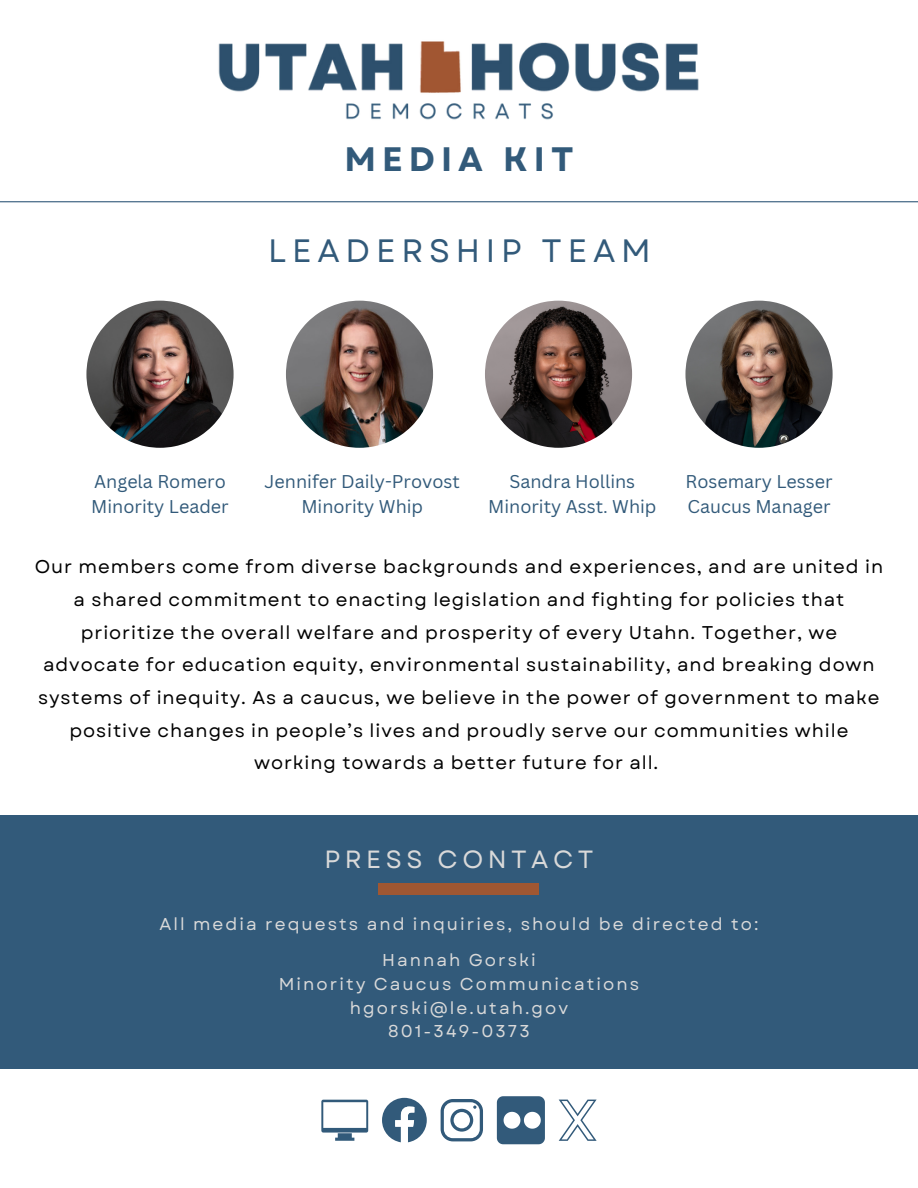
<style>
.page{position:relative;width:918px;height:1188px;background:#fff}
.page>*{position:absolute;margin:0;border:0;box-sizing:border-box;transform-origin:0 0}
.t1{font:700 33.9px "Garet";letter-spacing:.18em;color:#325a7a}
.t2{font:32.25px "Garet";letter-spacing:.18em;color:#325a7a}
.t3{font:24.9px "Garet";letter-spacing:.18em;color:#d9d9d9}
.t4{font:18.45px/32.7px "Garet";letter-spacing:.05em;color:#000;text-align:center}
.t5{font:18px "Canva Sans";color:#325a7a}
.t6{font:17.1px "Garet";letter-spacing:.12em;color:#d9d9d9}
</style>
<div class="page">
<img style="left:218px;top:41px;width:481px;height:79px">
<div style="left:0;top:816px;width:918px;height:253px;background:#325a7a"></div>
<div style="left:379px;top:884px;width:160px;height:10px;background:#a05732"></div>
<img style="left:86px;top:301px;width:148px;height:147px">
<img style="left:286px;top:301px;width:147px;height:147px">
<img style="left:485px;top:301px;width:147px;height:147px">
<img style="left:685px;top:301px;width:148px;height:147px">
<svg style="left:441px;top:1099px;width:42px;height:42px"></svg>
<svg style="left:321px;top:1100px;width:47px;height:41px"></svg>
<svg style="left:559px;top:1100px;width:38px;height:41px"></svg>
<svg style="left:382px;top:1098px;width:45px;height:45px"></svg>
<svg style="left:497px;top:1096px;width:48px;height:48px"></svg>
<hr style="left:0;top:201px;width:918px;height:1px;background:#325a7a">
<p class="t1" style="left:344px;top:135px;width:231px">MEDIA KIT</p>
<p class="t2" style="left:268px;top:228px;width:384px">LEADERSHIP TEAM</p>
<p class="t5" style="left:94px;top:469px;width:133px">Angela Romero</p>
<p class="t5" style="left:91px;top:494px;width:139px">Minority Leader</p>
<p class="t5" style="left:265px;top:469px;width:197px">Jennifer Daily-Provost</p>
<p class="t5" style="left:301px;top:494px;width:123px">Minority Whip</p>
<p class="t5" style="left:509px;top:469px;width:127px">Sandra Hollins</p>
<p class="t5" style="left:488px;top:494px;width:170px">Minority Asst. Whip</p>
<p class="t5" style="left:685px;top:469px;width:149px">Rosemary Lesser</p>
<p class="t5" style="left:687px;top:494px;width:145px">Caucus Manager</p>
<p class="t4" style="left:35px;top:551px;width:850px">Our members come from diverse backgrounds and experiences, and are united in a shared commitment to enacting legislation and fighting for policies that prioritize the overall welfare and prosperity of every Utahn. Together, we advocate for education equity, environmental sustainability, and breaking down systems of inequity. As a caucus, we believe in the power of government to make positive changes in people’s lives and proudly serve our communities while working towards a better future for all.</p>
<p class="t3" style="left:324px;top:842px;width:271px">PRESS CONTACT</p>
<p class="t6" style="left:160px;top:912px;width:600px">All media requests and inquiries, should be directed to:</p>
<p class="t6" style="left:382px;top:948px;width:155px">Hannah Gorski</p>
<p class="t6" style="left:279px;top:972px;width:362px">Minority Caucus Communications</p>
<p class="t6" style="left:350px;top:995px;width:220px">hgorski@le.utah.gov</p>
<p class="t6" style="left:388px;top:1019px;width:143px">801-349-0373</p>
</div>
